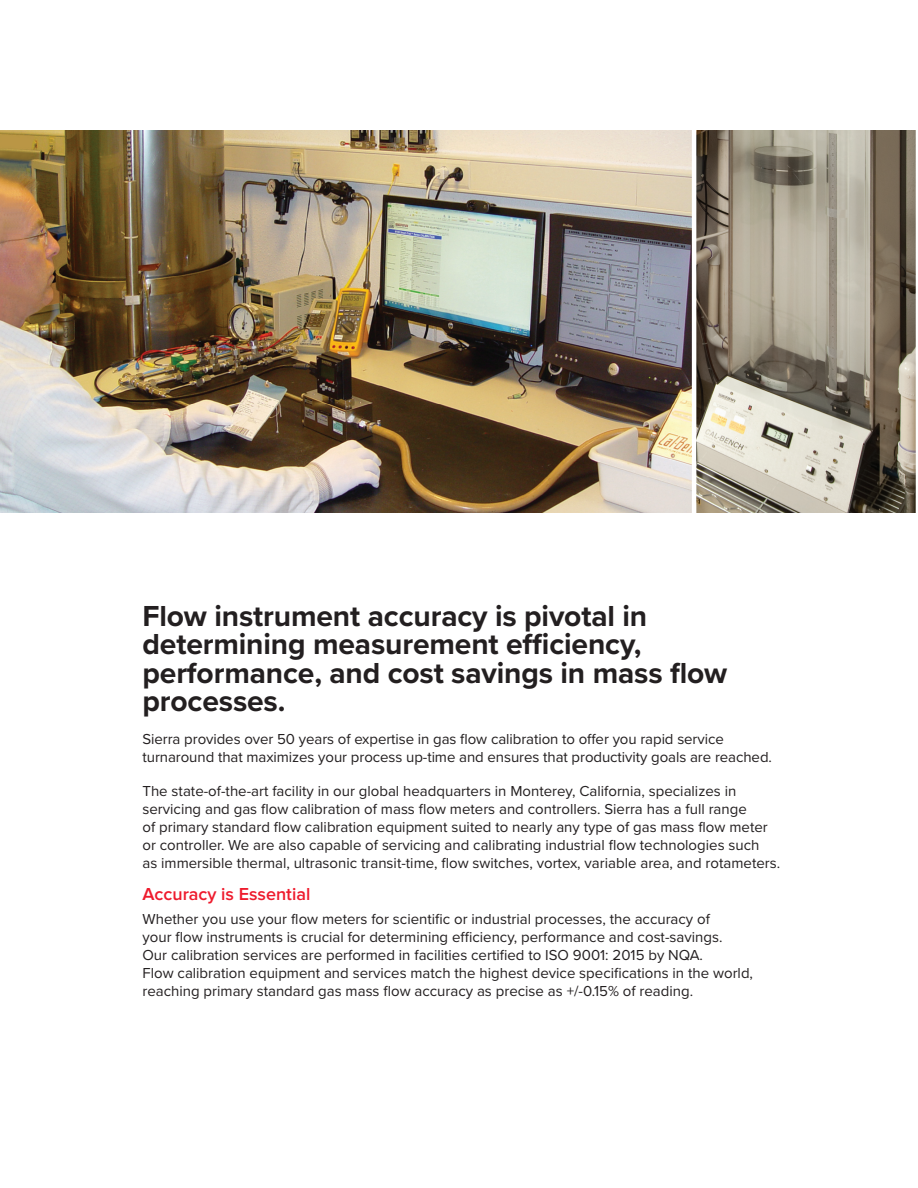
<style>
.page{position:relative;width:918px;height:1188px;background:#fff}
.page>*{position:absolute;margin:0;border:0;box-sizing:border-box;transform-origin:0 0}
.t1{font:700 30px/28.5px "Proxima Nova";letter-spacing:-.005em;color:#231f20}
.t2{font:600 18px "Proxima Nova";color:#ee1b2d}
.t3{font:15px/18px "Proxima Nova";color:#231f20}
</style>
<div class="page">
<img style="left:0;top:131px;width:692px;height:382px">
<svg style="left:696px;top:131px;width:220px;height:382px;background:#9a9283"></svg>
<p class="t1" style="left:142px;top:604px;width:506px">Flow instrument accuracy is pivotal in</p>
<p class="t1" style="left:142px;top:632px;width:500px">determining measurement efficiency,</p>
<p class="t1" style="left:142px;top:661px;width:586px">performance, and cost savings in mass flow processes.</p>
<p class="t3" style="left:142px;top:732px;width:583px">Sierra provides over 50 years of expertise in gas flow calibration to offer you rapid service</p>
<p class="t3" style="left:142px;top:750px;width:631px">turnaround that maximizes your process up-time and ensures that productivity goals are reached.</p>
<p class="t3" style="left:142px;top:783px;width:595px">The state-of-the-art facility in our global headquarters in Monterey, California, specializes in</p>
<p class="t3" style="left:142px;top:801px;width:606px">servicing and gas flow calibration of mass flow meters and controllers. Sierra has a full range</p>
<p class="t3" style="left:142px;top:819px;width:639px">of primary standard flow calibration equipment suited to nearly any type of gas mass flow meter or controller. We are also capable of servicing and calibrating industrial flow technologies such<br>as immersible thermal, ultrasonic transit-time, flow switches, vortex, variable area, and rotameters.</p>
<p class="t2" style="left:142px;top:883px;width:169px">Accuracy is Essential</p>
<p class="t3" style="left:142px;top:911px;width:581px">Whether you use your flow meters for scientific or industrial processes, the accuracy of your flow instruments is crucial for determining efficiency, performance and cost-savings.</p>
<p class="t3" style="left:142px;top:947px;width:612px">Our calibration services are performed in facilities certified to ISO 9001: 2015 by NQA.<br>Flow calibration equipment and services match the highest device specifications in the world, reaching primary standard gas mass flow accuracy as precise as +/-0.15% of reading.</p>
</div>
